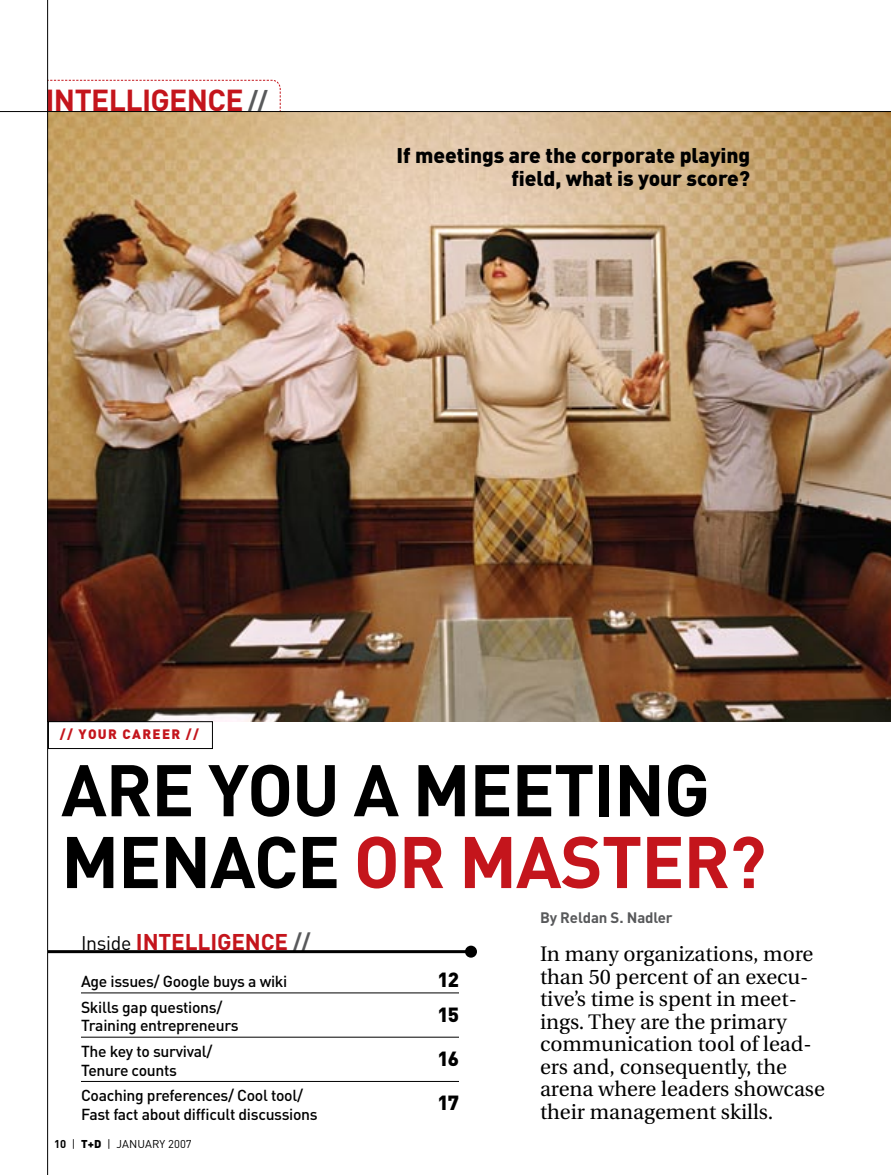
<style>
.page{position:relative;width:891px;height:1175px;background:#fff}
.page>*{position:absolute;margin:0;border:0;box-sizing:border-box;transform-origin:0 0}
.t1{font:700 71.85px/71.8px "DINOT";letter-spacing:-.02em;color:#000}
.t2{font:700 30px "DINOT";letter-spacing:-.02em;color:#c4151c}
.t3{font:700 22.5px "DINOT";letter-spacing:-.005em;color:#c4151c}
.t4{font:21px/22.5px "Utopia";color:#000}
.t5{font:900 21px/23.2px "DINOT";letter-spacing:-.005em;color:#000;text-align:right}
.t6{font:900 20.25px "DINOT";letter-spacing:-.05em;color:#000}
.t7{font:500 15.75px/25.5px "DINOT";letter-spacing:-.02em;color:#000}
.t8{font:700 15px "DINOT";letter-spacing:-.01em;color:#58595b}
.t9{font:900 13.5px "DINOT";letter-spacing:.1em;color:#c4151c}
.t10{font:11.25px "DINOT";letter-spacing:.01em;color:#000}
.s1{font-size:25.5px;color:#58595b}
.s2{color:#c4151c}
.s3{font-weight:400;font-size:19.5px;color:#000}
.s4{color:#58595b}
.s5{font-weight:700}
.s6{font-weight:900}
</style>
<div class="page">
<img style="left:48px;top:112px;width:843px;height:609px">
<svg style="left:48px;top:80px;width:233px;height:31px"></svg>
<hr style="left:0;top:111px;width:891px;height:1px;background:#000">
<hr style="left:81px;top:992px;width:378px;height:1px;background:#000">
<hr style="left:81px;top:1036px;width:378px;height:1px;background:#000">
<hr style="left:81px;top:1081px;width:378px;height:1px;background:#000">
<hr style="left:48px;top:950px;width:423px;height:3px;background:#000">
<div style="left:465px;top:945px;width:12px;height:12px;background:#000;border-radius:50%"></div>
<hr style="left:47px;top:0;width:1px;height:1174px;background:#000">
<div style="left:48px;top:721px;width:165px;height:28px;border:1px solid #000"></div>
<h2 class="t2" style="left:45px;top:80px;width:224px">I NTELLIGENCE <span class="s1">//</span></h2>
<p class="t5" style="left:397px;top:143px;width:355px">If meetings are the corporate playing field, what is your score?</p>
<p class="t9" style="left:60px;top:725px;width:141px">// your career //</p>
<h1 class="t1" style="left:61px;top:751px;width:707px">ARE YOU A MEETI NG<br>MENACE <span class="s2">OR MASTER?</span></h1>
<p class="t3" style="left:81px;top:927px;width:231px"><span class="s3">INSIDE</span> INTELLIGENCE <span class="s4">//</span></p>
<p class="t7" style="left:81px;top:968px;width:208px">Age issues/ Google buys a wiki</p>
<p class="t6" style="left:437px;top:966px;width:23px">12</p>
<p class="t7" style="left:81px;top:993px;width:143px">Skills gap questions/</p>
<p class="t6" style="left:437px;top:1000px;width:23px">15</p>
<p class="t7" style="left:81px;top:1012px;width:159px">Training entrepreneurs<br>The key to survival/</p>
<p class="t6" style="left:437px;top:1044px;width:23px">16</p>
<p class="t7" style="left:81px;top:1056px;width:223px">Tenure counts<br>Coaching preferences/ Cool tool/</p>
<p class="t6" style="left:437px;top:1089px;width:23px">17</p>
<p class="t7" style="left:81px;top:1100px;width:238px">Fast fact about difficult discussions</p>
<p class="t10" style="left:54px;top:1136px;width:139px"><span class="s5">10</span> | <span class="s6">T+D</span> | JANUARY 2007</p>
<p class="t8" style="left:540px;top:907px;width:134px">BY RELDAN S. NADLER</p>
<p class="t4" style="left:540px;top:943px;width:286px">In many organizations, more than 50 percent of an execu&shy;tive’s time is spent in meet&shy;ings. They are the primary communication tool of lead&shy;ers and, consequently, the arena where leaders showcase their management skills.</p>
</div>
